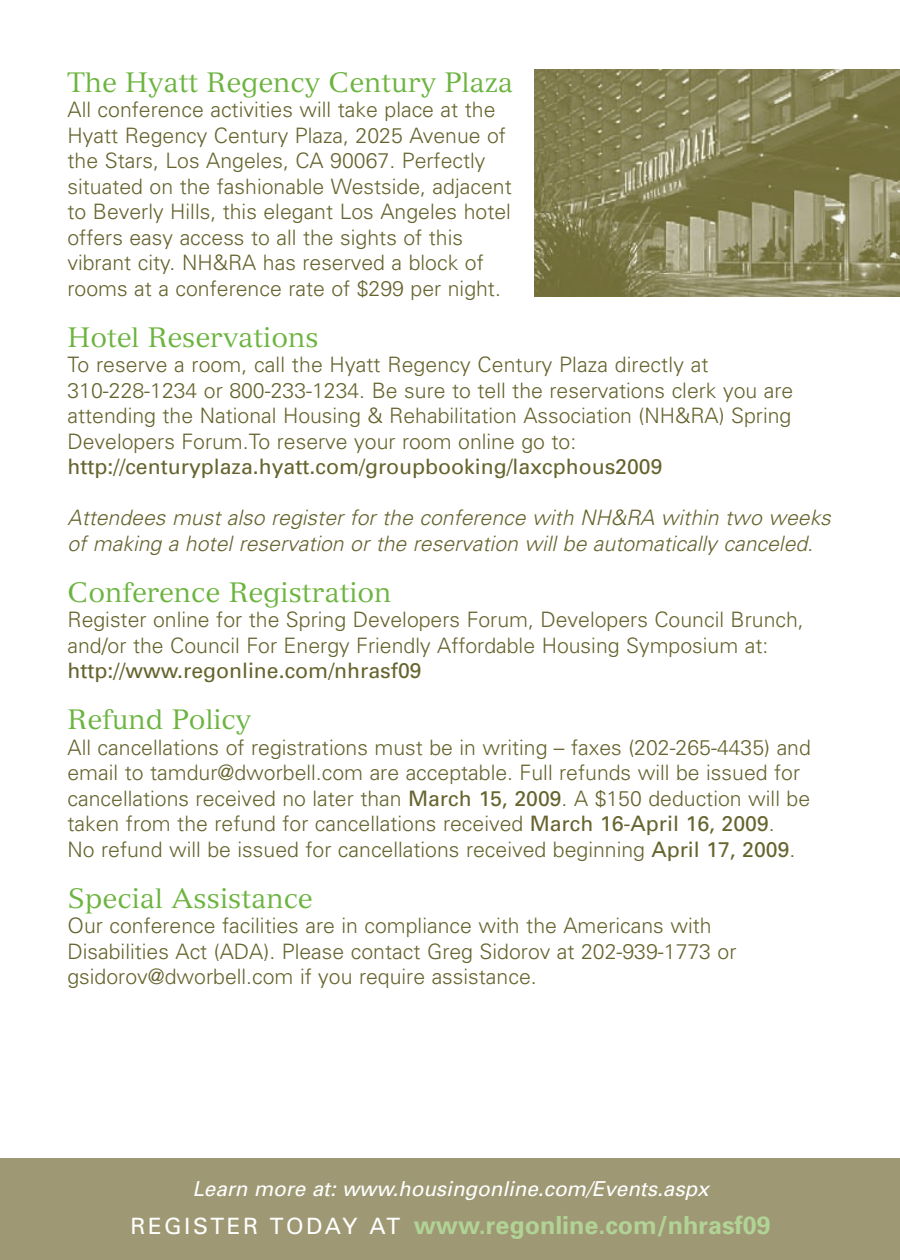
<style>
.page{position:relative;width:900px;height:1260px;background:#fff}
.page>*{position:absolute;margin:0;border:0;box-sizing:border-box;transform-origin:0 0}
.t1{font:27.5px "Versailles";color:#6cb43f}
.t2{font:700 25px "Univers";color:#b2d396}
.t3{font:300 21.25px/25.5px "Univers";color:#66642e}
.t4{font:italic 300 21.25px/25.5px "Univers";color:#66642e}
.t5{font:21.25px "Univers";color:#66642e}
.t6{font:italic 20.5px "Univers";color:#fff}
.s1{font-weight:400}
.s2{font-weight:400;font-size:22.5px;color:#fff}
</style>
<div class="page">
<div style="left:0;top:1159px;width:900px;height:101px;background:#9e9974"></div>
<img style="left:535px;top:69px;width:365px;height:227px">
<p class="t1" style="left:68px;top:72px;width:447px">The Hyatt Regency Century Plaza</p>
<p class="t3" style="left:68px;top:99px;width:446px">All conference activities will take place at the Hyatt Regency Century Plaza, 2025 Avenue of the Stars, Los Angeles, CA 90067. Perfectly situated on the fashionable Westside, adjacent to Beverly Hills, this elegant Los Angeles hotel offers easy access to all the sights of this vibrant city. NH&amp;RA has reserved a block of rooms at a conference rate of $299 per night.</p>
<p class="t1" style="left:68px;top:327px;width:253px">Hotel Reservations</p>
<p class="t3" style="left:68px;top:354px;width:727px">To reserve a room, call the Hyatt Regency Century Plaza directly at 310-228-1234 or 800-233-1234. Be sure to tell the reservations clerk you are attending the National Housing &amp; Rehabilitation Association (NH&amp;RA) Spring Developers Forum.To reserve your room online go to:</p>
<p class="t5" style="left:68px;top:459px;width:597px">http://centuryplaza.hyatt.com/groupbooking/laxcphous2009</p>
<p class="t4" style="left:68px;top:507px;width:765px">Attendees must also register for the conference with NH&amp;RA within two weeks of making a hotel reservation or the reservation will be automatically canceled.</p>
<p class="t1" style="left:68px;top:582px;width:326px">Conference Registration</p>
<p class="t3" style="left:68px;top:609px;width:738px">Register online for the Spring Developers Forum, Developers Council Brunch, and/or the Council For Energy Friendly Affordable Housing Symposium at:</p>
<p class="t5" style="left:68px;top:663px;width:356px">http://www.regonline.com/nhrasf09</p>
<p class="t1" style="left:68px;top:710px;width:185px">Refund Policy</p>
<p class="t3" style="left:67px;top:736px;width:745px">All cancellations of registrations must be in writing – faxes (202-265-4435) and email to tamdur@dworbell.com are acceptable. Full refunds will be issued for cancellations received no later than <span class="s1">March 15, 2009</span>. A $150 deduction will be taken from the refund for cancellations received <span class="s1">March 16-April 16, 2009</span>.<br>No refund will be issued for cancellations received beginning <span class="s1">April 17, 2009</span>.</p>
<p class="t1" style="left:68px;top:888px;width:247px">Special Assistance</p>
<p class="t3" style="left:68px;top:915px;width:671px">Our conference facilities are in compliance with the Americans with<br>Disabilities Act (ADA). Please contact Greg Sidorov at 202-939-1773 or gsidorov@dworbell.com if you require assistance.</p>
<p class="t6" style="left:192px;top:1181px;width:518px">Learn more at: www.housingonline.com/Events.aspx</p>
<p class="t2" style="left:131px;top:1216px;width:642px"><span class="s2">REGISTER TODAY AT</span> www.regonline.com/nhrasf09</p>
</div>
